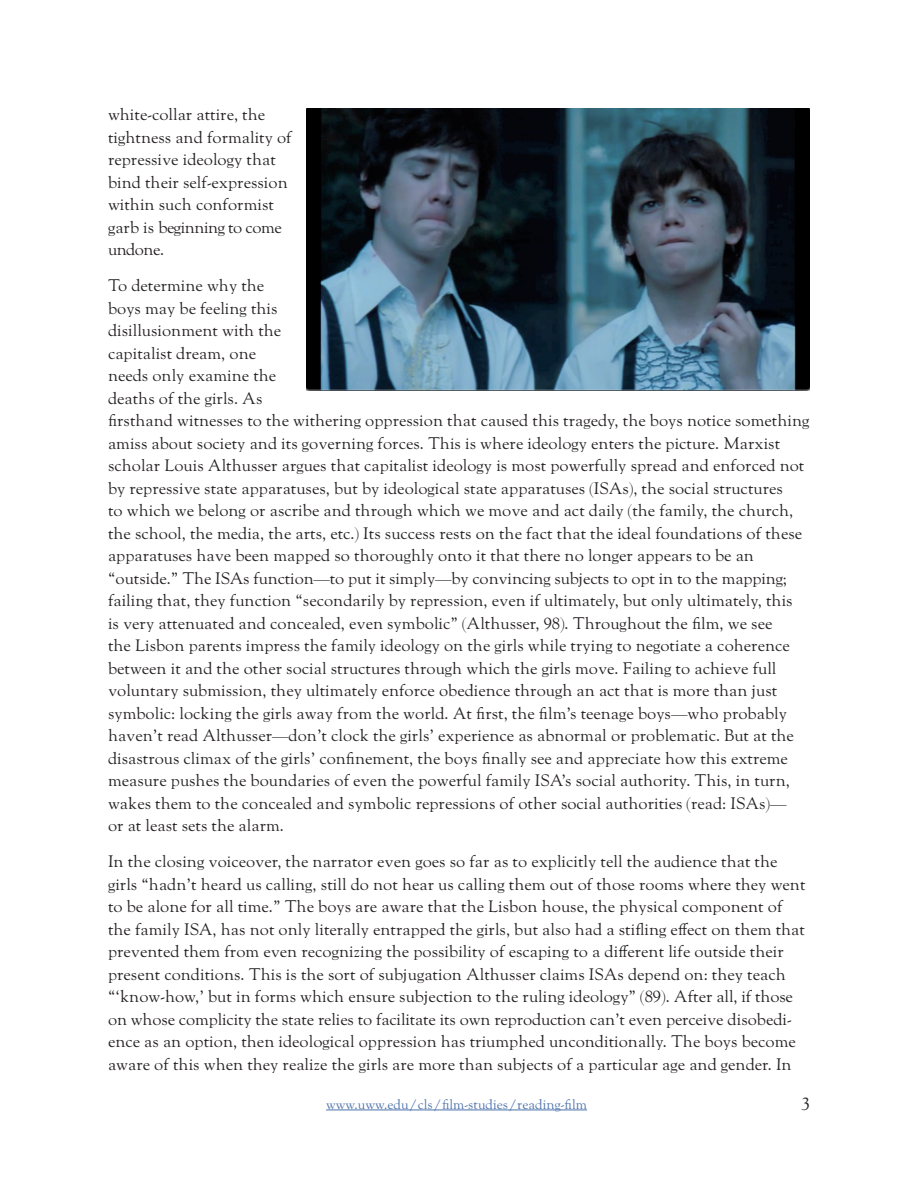
<style>
.page{position:relative;width:918px;height:1188px;background:#fff}
.page>*{position:absolute;margin:0;border:0;box-sizing:border-box;transform-origin:0 0}
.t1{font:18px "LTC Goudy Oldstyle Pro";color:#231f20}
.Body{font:16.5px/22.5px "LTC Goudy Oldstyle Pro";color:#231f20}
.t2{font:13.5px "LTC Goudy Oldstyle Pro";color:#4d72ac}
</style>
<div class="page">
<hr style="left:326px;top:1110px;width:261px;height:1px;background:#4d72ac">
<img style="left:307px;top:108px;width:503px;height:283px">
<p class="Body" style="left:108px;top:104px;width:185px">white-collar attire, the tightness and formality of repressive ideology that bind their self-expression within such conformist garb is beginning to come undone.</p>
<p class="Body" style="left:108px;top:275px;width:703px">To determine why the<br>boys may be feeling this<br>disillusionment with the<br>capitalist dream, one<br>needs only examine the<br>deaths of the girls. As<br>firsthand witnesses to the withering oppression that caused this tragedy, the boys notice something amiss about society and its governing forces. This is where ideology enters the picture. Marxist scholar Louis Althusser argues that capitalist ideology is most powerfully spread and enforced not by repressive state apparatuses, but by ideological state apparatuses (ISAs), the social structures<br>to which we belong or ascribe and through which we move and act daily (the family, the church, the school, the media, the arts, etc.) Its success rests on the fact that the ideal foundations of these apparatuses have been mapped so thoroughly onto it that there no longer appears to be an “outside.” The ISAs function—to put it simply—by convincing subjects to opt in to the mapping; failing that, they function “secondarily by repression, even if ultimately, but only ultimately, this<br>is very attenuated and concealed, even symbolic” (Althusser, 98). Throughout the film, we see<br>the Lisbon parents impress the family ideology on the girls while trying to negotiate a coherence between it and the other social structures through which the girls move. Failing to achieve full voluntary submission, they ultimately enforce obedience through an act that is more than just symbolic: locking the girls away from the world. At first, the film’s teenage boys—who probably haven’t read Althusser—don’t clock the girls’ experience as abnormal or problematic. But at the disastrous climax of the girls’ confinement, the boys finally see and appreciate how this extreme measure pushes the boundaries of even the powerful family ISA’s social authority. This, in turn, wakes them to the concealed and symbolic repressions of other social authorities (read: ISAs)—<br>or at least sets the alarm.</p>
<p class="Body" style="left:108px;top:851px;width:699px">In the closing voiceover, the narrator even goes so far as to explicitly tell the audience that the girls “hadn’t heard us calling, still do not hear us calling them out of those rooms where they went to be alone for all time.” The boys are aware that the Lisbon house, the physical component of the family ISA, has not only literally entrapped the girls, but also had a stifling effect on them that prevented them from even recognizing the possibility of escaping to a different life outside their present conditions. This is the sort of subjugation Althusser claims ISAs depend on: they teach “‘know-how,’ but in forms which ensure subjection to the ruling ideology” (89). After all, if those on whose complicity the state relies to facilitate its own reproduction can’t even perceive disobedi&shy;ence as an option, then ideological oppression has triumphed unconditionally. The boys become aware of this when they realize the girls are more than subjects of a particular age and gender. In</p>
<p class="t2" style="left:326px;top:1096px;width:262px">www.uww.edu/cls/film-studies/reading-film</p>
<p class="t1" style="left:801px;top:1094px;width:10px">3</p>
</div>
